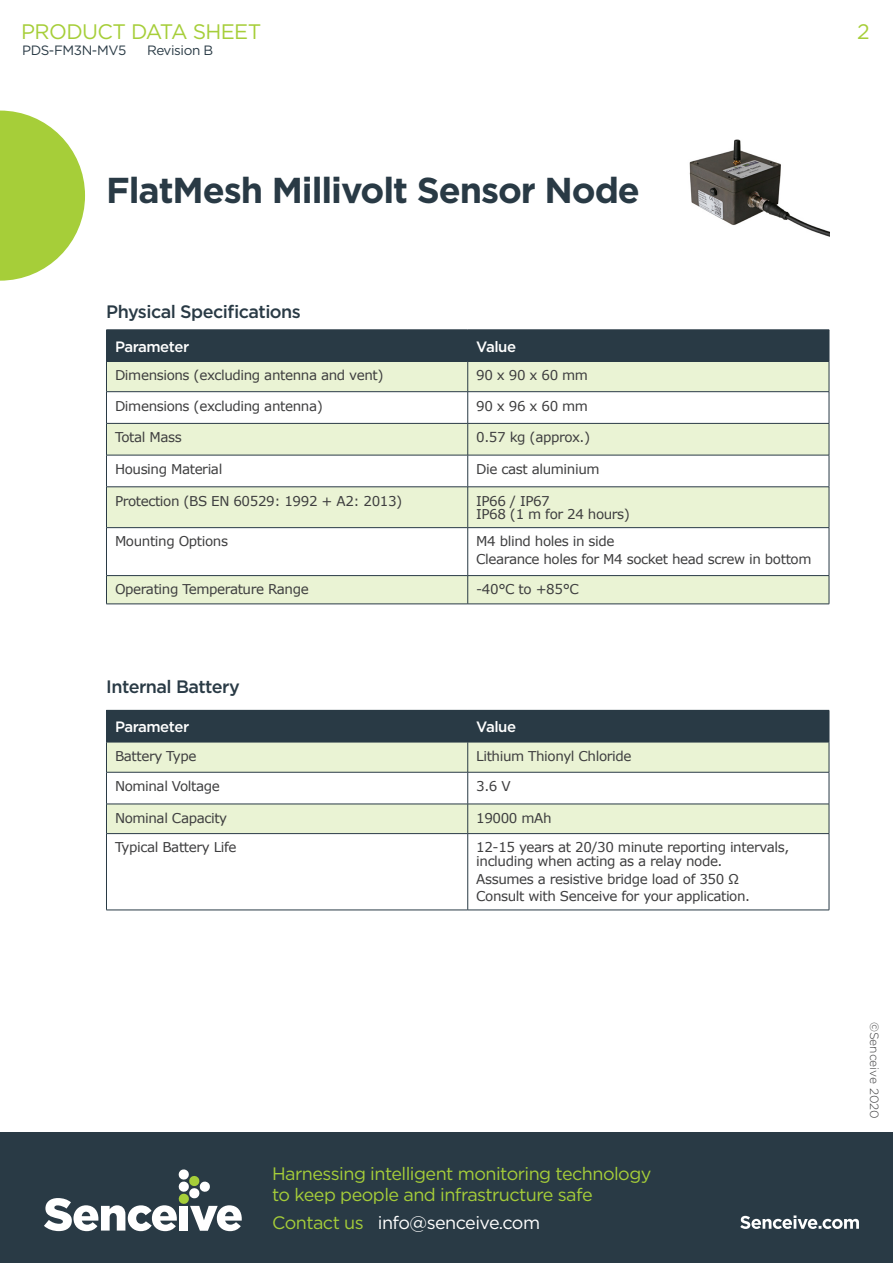
<style>
.page{position:relative;width:893px;height:1263px;background:#fff}
.page>*{position:absolute;margin:0;border:0;box-sizing:border-box;transform-origin:0 0}
.t1{font:700 36px "Gotham";letter-spacing:-.03em;color:#293a45}
.t2{font:21px "Gotham";letter-spacing:-.03em;color:#a6ce39}
.t3{font:18px/21px "Gotham";letter-spacing:-.03em;color:#a6ce39}
.t4{font:500 18px "Gotham";letter-spacing:-.03em;color:#293a45}
.t5{font:18px "Gotham";letter-spacing:-.03em;color:#fff}
.t6{font:500 15px "Gotham";letter-spacing:-.03em;color:#fff}
.t7{font:13.5px/13.5px "Verdana";letter-spacing:-.03em;color:#3e3e3f}
.t8{font:13.5px "Gotham";letter-spacing:-.03em;color:#293a45}
.t9{font:300 12px "Gotham";color:#3e3e3f}
.s1{color:#a6ce39}
</style>
<div class="page">
<img style="left:689px;top:139px;width:140px;height:98px">
<svg style="left:0;top:111px;width:85px;height:170px"></svg>
<div style="left:0;top:1132px;width:893px;height:131px;background:#293a45"></div>
<svg style="left:740px;top:1215px;width:119px;height:14px"></svg>
<svg style="left:44px;top:1169px;width:198px;height:62px"></svg>
<div style="left:106px;top:710px;width:362px;height:32px;background:#293a45"></div>
<div style="left:468px;top:710px;width:361px;height:32px;background:#293a45"></div>
<div style="left:107px;top:743px;width:722px;height:29px;background:#eaf3d4"></div>
<svg style="left:107px;top:773px;width:722px;height:137px"></svg>
<hr style="left:467px;top:742px;width:1px;height:30px;background:#293a45">
<hr style="left:106px;top:772px;width:362px;height:1px;background:#293a45">
<hr style="left:468px;top:772px;width:361px;height:1px;background:#293a45">
<hr style="left:467px;top:772px;width:1px;height:32px;background:#293a45">
<hr style="left:106px;top:804px;width:362px;height:1px;background:#293a45">
<hr style="left:468px;top:804px;width:361px;height:1px;background:#293a45">
<svg style="left:467px;top:804px;width:1px;height:29px"></svg>
<hr style="left:106px;top:833px;width:362px;height:1px;background:#293a45">
<hr style="left:468px;top:833px;width:361px;height:1px;background:#293a45">
<hr style="left:467px;top:834px;width:1px;height:76px;background:#293a45">
<hr style="left:106px;top:910px;width:362px;height:1px;background:#293a45">
<hr style="left:468px;top:910px;width:361px;height:1px;background:#293a45">
<hr style="left:106px;top:742px;width:1px;height:30px;background:#293a45">
<hr style="left:829px;top:742px;width:1px;height:30px;background:#293a45">
<hr style="left:106px;top:772px;width:1px;height:32px;background:#293a45">
<hr style="left:829px;top:772px;width:1px;height:32px;background:#293a45">
<svg style="left:106px;top:804px;width:1px;height:29px"></svg>
<svg style="left:829px;top:804px;width:1px;height:29px"></svg>
<hr style="left:106px;top:834px;width:1px;height:76px;background:#293a45">
<hr style="left:829px;top:834px;width:1px;height:76px;background:#293a45">
<hr style="left:829px;top:710px;width:1px;height:32px;background:#293a45">
<hr style="left:106px;top:742px;width:362px;height:1px;background:#293a45">
<hr style="left:468px;top:742px;width:361px;height:1px;background:#293a45">
<div style="left:106px;top:330px;width:362px;height:31px;background:#293a45"></div>
<div style="left:468px;top:330px;width:361px;height:31px;background:#293a45"></div>
<div style="left:107px;top:362px;width:722px;height:242px;background:#eaf3d4"></div>
<svg style="left:107px;top:392px;width:722px;height:183px"></svg>
<svg style="left:467px;top:362px;width:1px;height:29px"></svg>
<hr style="left:106px;top:391px;width:362px;height:1px;background:#293a45">
<hr style="left:468px;top:391px;width:361px;height:1px;background:#293a45">
<hr style="left:467px;top:392px;width:1px;height:31px;background:#293a45">
<hr style="left:106px;top:423px;width:362px;height:1px;background:#293a45">
<hr style="left:468px;top:423px;width:361px;height:1px;background:#293a45">
<hr style="left:467px;top:424px;width:1px;height:31px;background:#293a45">
<hr style="left:106px;top:455px;width:362px;height:1px;background:#293a45">
<hr style="left:468px;top:455px;width:361px;height:1px;background:#293a45">
<hr style="left:467px;top:455px;width:1px;height:32px;background:#293a45">
<hr style="left:106px;top:486px;width:362px;height:1px;background:#293a45">
<hr style="left:468px;top:486px;width:361px;height:1px;background:#293a45">
<hr style="left:467px;top:487px;width:1px;height:40px;background:#293a45">
<hr style="left:106px;top:527px;width:362px;height:1px;background:#293a45">
<hr style="left:468px;top:527px;width:361px;height:1px;background:#293a45">
<hr style="left:467px;top:528px;width:1px;height:47px;background:#293a45">
<hr style="left:106px;top:575px;width:362px;height:1px;background:#293a45">
<hr style="left:468px;top:575px;width:361px;height:1px;background:#293a45">
<svg style="left:467px;top:576px;width:1px;height:28px"></svg>
<hr style="left:106px;top:604px;width:362px;height:1px;background:#293a45">
<hr style="left:468px;top:604px;width:361px;height:1px;background:#293a45">
<svg style="left:106px;top:362px;width:1px;height:29px"></svg>
<svg style="left:829px;top:362px;width:1px;height:29px"></svg>
<hr style="left:106px;top:392px;width:1px;height:31px;background:#293a45">
<hr style="left:829px;top:392px;width:1px;height:31px;background:#293a45">
<hr style="left:106px;top:424px;width:1px;height:31px;background:#293a45">
<hr style="left:829px;top:424px;width:1px;height:31px;background:#293a45">
<hr style="left:106px;top:455px;width:1px;height:32px;background:#293a45">
<hr style="left:829px;top:455px;width:1px;height:32px;background:#293a45">
<hr style="left:106px;top:487px;width:1px;height:40px;background:#293a45">
<hr style="left:829px;top:487px;width:1px;height:40px;background:#293a45">
<hr style="left:106px;top:528px;width:1px;height:47px;background:#293a45">
<hr style="left:829px;top:528px;width:1px;height:47px;background:#293a45">
<svg style="left:106px;top:576px;width:1px;height:28px"></svg>
<svg style="left:829px;top:576px;width:1px;height:28px"></svg>
<hr style="left:106px;top:329px;width:362px;height:1px;background:#293a45">
<hr style="left:468px;top:329px;width:361px;height:1px;background:#293a45">
<hr style="left:829px;top:330px;width:1px;height:31px;background:#293a45">
<hr style="left:106px;top:361px;width:362px;height:1px;background:#293a45">
<hr style="left:468px;top:361px;width:361px;height:1px;background:#293a45">
<p class="t2" style="left:21px;top:20px;width:242px">PRODUCT DATA SHEET</p>
<p class="t2" style="left:857px;top:20px;width:14px">2</p>
<p class="t8" style="left:22px;top:43px;width:106px">PDS-FM3N-MV5</p>
<p class="t8" style="left:147px;top:43px;width:68px">Revision B</p>
<p class="t1" style="left:106px;top:166px;width:535px">FlatMesh Millivolt Sensor Node</p>
<p class="t4" style="left:106px;top:300px;width:196px">Physical Specifications</p>
<p class="t6" style="left:115px;top:336px;width:76px">Parameter</p>
<p class="t6" style="left:476px;top:336px;width:41px">Value</p>
<p class="t7" style="left:115px;top:368px;width:270px">Dimensions (excluding antenna and vent)</p>
<p class="t7" style="left:476px;top:368px;width:113px">90 x 90 x 60 mm</p>
<p class="t7" style="left:115px;top:399px;width:209px">Dimensions (excluding antenna)</p>
<p class="t7" style="left:476px;top:399px;width:113px">90 x 96 x 60 mm</p>
<p class="t7" style="left:115px;top:430px;width:68px">Total Mass</p>
<p class="t7" style="left:476px;top:430px;width:116px">0.57 kg (approx.)</p>
<p class="t7" style="left:115px;top:462px;width:109px">Housing Material</p>
<p class="t7" style="left:476px;top:462px;width:125px">Die cast aluminium</p>
<p class="t7" style="left:115px;top:494px;width:289px">Protection (BS EN 60529: 1992 + A2: 2013)</p>
<p class="t7" style="left:476px;top:494px;width:75px">IP66 / IP67</p>
<p class="t7" style="left:476px;top:507px;width:155px">IP68 (1 m for 24 hours)</p>
<p class="t7" style="left:115px;top:535px;width:115px">Mounting Options</p>
<p class="t7" style="left:476px;top:535px;width:140px">M4 blind holes in side</p>
<p class="t7" style="left:476px;top:552px;width:337px">Clearance holes for M4 socket head screw in bottom</p>
<p class="t7" style="left:115px;top:583px;width:195px">Operating Temperature Range</p>
<p class="t7" style="left:476px;top:583px;width:104px">-40°C to +85°C</p>
<p class="t4" style="left:106px;top:675px;width:135px">Internal Battery</p>
<p class="t6" style="left:115px;top:717px;width:76px">Parameter</p>
<p class="t6" style="left:476px;top:717px;width:41px">Value</p>
<p class="t7" style="left:115px;top:749px;width:83px">Battery Type</p>
<p class="t7" style="left:476px;top:749px;width:157px">Lithium Thionyl Chloride</p>
<p class="t7" style="left:115px;top:779px;width:106px">Nominal Voltage</p>
<p class="t7" style="left:476px;top:779px;width:36px">3.6 V</p>
<p class="t7" style="left:115px;top:811px;width:114px">Nominal Capacity</p>
<p class="t7" style="left:476px;top:811px;width:77px">19000 mAh</p>
<p class="t7" style="left:115px;top:841px;width:123px">Typical Battery Life</p>
<p class="t7" style="left:476px;top:841px;width:314px">12-15 years at 20/30 minute reporting intervals, including when acting as a relay node.</p>
<p class="t7" style="left:476px;top:872px;width:265px">Assumes a resistive bridge load of 350 Ω</p>
<p class="t7" style="left:476px;top:890px;width:275px">Consult with Senceive for your application.</p>
<p class="t3" style="left:272px;top:1162px;width:381px">Harnessing intelligent monitoring technology to keep people and infrastructure safe</p>
<p class="t5" style="left:272px;top:1212px;width:269px"><span class="s1">Contact us</span> info@senceive.com</p>
<p class="t9" style="left:882px;top:1022px;width:98px;rotate:90deg">©Senceive 2020</p>
</div>
